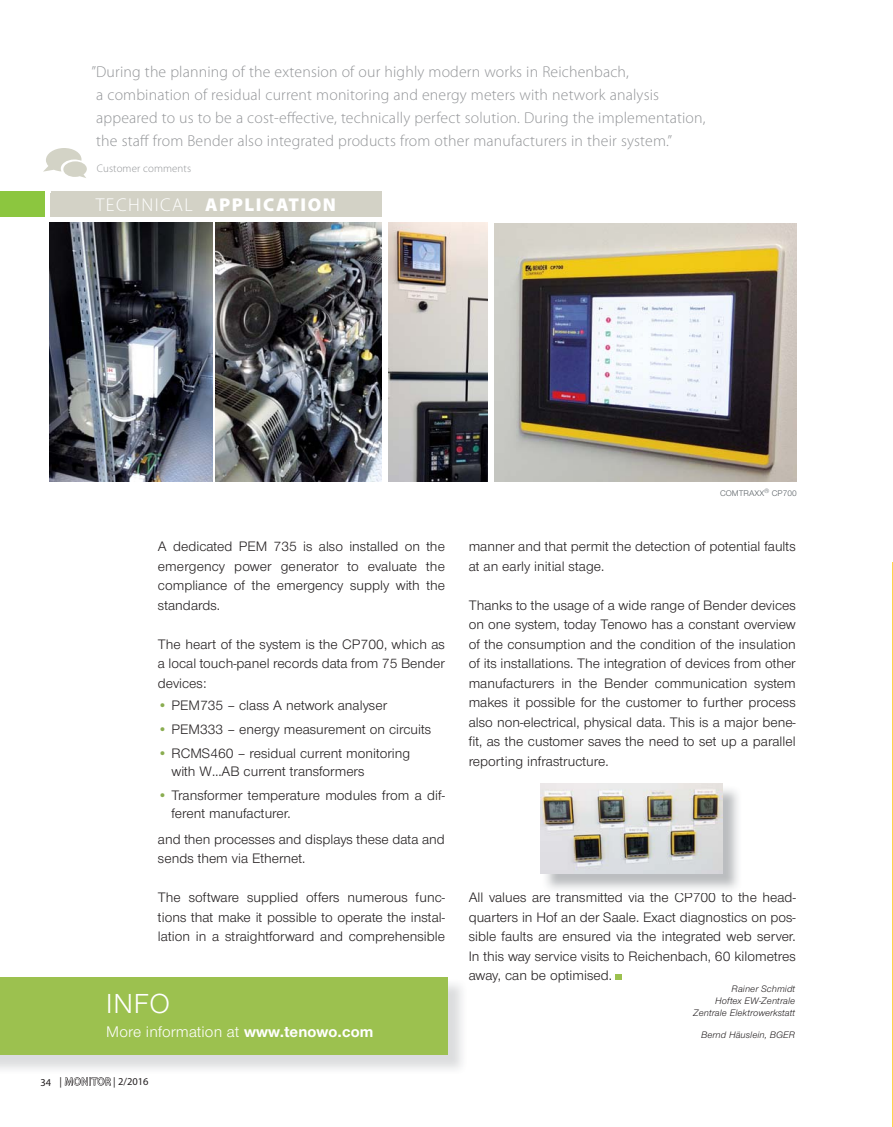
<style>
.page{position:relative;width:893px;height:1127px;background:#fff}
.page>*{position:absolute;margin:0;border:0;box-sizing:border-box;transform-origin:0 0}
.t1{font:28.5px "Nimbus Sans Novus T";color:#fff}
.t2{font:900 18.6px "Myriad Pro";letter-spacing:.08em;color:#fff}
.t3{font:16.05px "Nimbus Sans Novus T";letter-spacing:.01em;color:#fff}
.t4{font:300 15.75px/23.1px "Myriad Pro";letter-spacing:.01em;color:#939598}
.t5{font:14.25px/19.5px "Nimbus Sans Novus T";color:#231f20;text-align:justify}
.t6{font:300 10.95px "Myriad Pro";letter-spacing:.01em;color:#939598}
.t7{font:10.5px "Myriad Pro";letter-spacing:.035em;color:#231f20}
.t8{font:italic 9.75px/12px "Nimbus Sans Novus T";letter-spacing:.01em;color:#231f20;text-align:right}
.t9{font:8.55px "Nimbus Sans Novus T";color:#565d62}
.s1{font-weight:300}
.s2{color:#8aad50}
.s3{font-weight:700}
.s4{color:#fff}
</style>
<div class="page">
<img style="left:64px;top:222px;width:337px;height:14px">
<div style="left:51px;top:191px;width:331px;height:26px;background:#d3d2c6"></div>
<img style="left:49px;top:193px;width:4px;height:43px">
<img style="left:51px;top:193px;width:2px;height:24px">
<div style="left:0;top:191px;width:45px;height:26px;background:#8cc63f"></div>
<img style="left:0;top:979px;width:462px;height:91px">
<div style="left:0;top:977px;width:447px;height:78px;background:#9cc14f"></div>
<div style="left:615px;top:974px;width:7px;height:6px;background:#9cc14f"></div>
<img style="left:50px;top:223px;width:162px;height:258px">
<img style="left:216px;top:223px;width:166px;height:258px">
<img style="left:388px;top:223px;width:100px;height:258px">
<img style="left:494px;top:223px;width:302px;height:258px">
<svg style="left:43px;top:148px;width:44px;height:30px"></svg>
<img style="left:892px;top:562px;width:1px;height:32px">
<img style="left:542px;top:785px;width:196px;height:104px">
<img style="left:541px;top:783px;width:181px;height:90px">
<p class="t4" style="left:96px;top:61px;width:611px;text-indent:-5px">” During the planning of the extension of our highly modern works in Reichenbach,<br>a combination of residual current monitoring and energy meters with network analysis appeared to us to be a cost-effective, technically perfect solution. During the implementation, the staff from Bender also integrated products from other manufacturers in their system.”</p>
<p class="t6" style="left:97px;top:164px;width:96px">Customer comments</p>
<h2 class="t2" style="left:96px;top:197px;width:242px"><span class="s1">TECHNICAL</span> APPLICATION</h2>
<p class="t5" style="left:158px;top:538px;width:289px">A dedicated PEM 735 is also installed on the emergency power generator to evaluate the compliance of the emergency supply with the standards.</p>
<p class="t5" style="left:158px;top:635px;width:289px">The heart of the system is the CP700, which as a local touch-panel records data from 75 Bender devices:</p>
<p class="t5" style="left:158px;top:697px;width:231px"><span class="s2">•</span> PEM735 – class A network analyser</p>
<p class="t5" style="left:158px;top:721px;width:275px"><span class="s2">•</span> PEM333 – energy measurement on circuits</p>
<p class="t5" style="left:171px;top:746px;width:240px;line-height:18px;text-indent:-13px"><span class="s2">•</span> RCMS460 – residual current monitoring with W…AB current transformers</p>
<p class="t5" style="left:171px;top:788px;width:275px;line-height:17.2px;text-indent:-13px"><span class="s2">•</span> Transformer temperature modules from a dif&shy;ferent manufacturer.</p>
<p class="t5" style="left:158px;top:830px;width:288px">and then processes and displays these data and sends them via Ethernet.</p>
<p class="t5" style="left:158px;top:889px;width:289px">The software supplied offers numerous func&shy;tions that make it possible to operate the instal&shy;lation in a straightforward and comprehensible</p>
<h1 class="t1" style="left:106px;top:992px;width:65px">INFO</h1>
<p class="t3" style="left:106px;top:1025px;width:269px">More information at <span class="s3">www.tenowo.com</span></p>
<p class="t7" style="left:41px;top:1077px;width:110px">34 | M<span class="s4">ONITOR</span> | 2/2016</p>
<p class="t9" style="left:720px;top:489px;width:78px">COMTRAXX<sup>®</sup> CP700</p>
<p class="t5" style="left:469px;top:538px;width:329px">manner and that permit the detection of potential faults at an early initial stage.</p>
<p class="t5" style="left:469px;top:597px;width:329px">Thanks to the usage of a wide range of Bender devices on one system, today Tenowo has a constant overview of the consumption and the condition of the insulation of its installations. The integration of devices from other manufacturers in the Bender communication system makes it possible for the customer to further process also non-electrical, physical data. This is a major bene&shy;fit, as the customer saves the need to set up a parallel reporting infrastructure.</p>
<p class="t5" style="left:469px;top:889px;width:329px">All values are transmitted via the CP700 to the head&shy;quarters in Hof an der Saale. Exact diagnostics on pos&shy;sible faults are ensured via the integrated web server.<br>In this way service visits to Reichenbach, 60 kilometres away, can be optimised.</p>
<p class="t8" style="left:693px;top:983px;width:104px">Rainer Schmidt<br>Hoftex EW-Zentrale<br>Zentrale Elektrowerkstatt</p>
<p class="t8" style="left:701px;top:1030px;width:96px">Bernd Häuslein, BGER</p>
</div>
